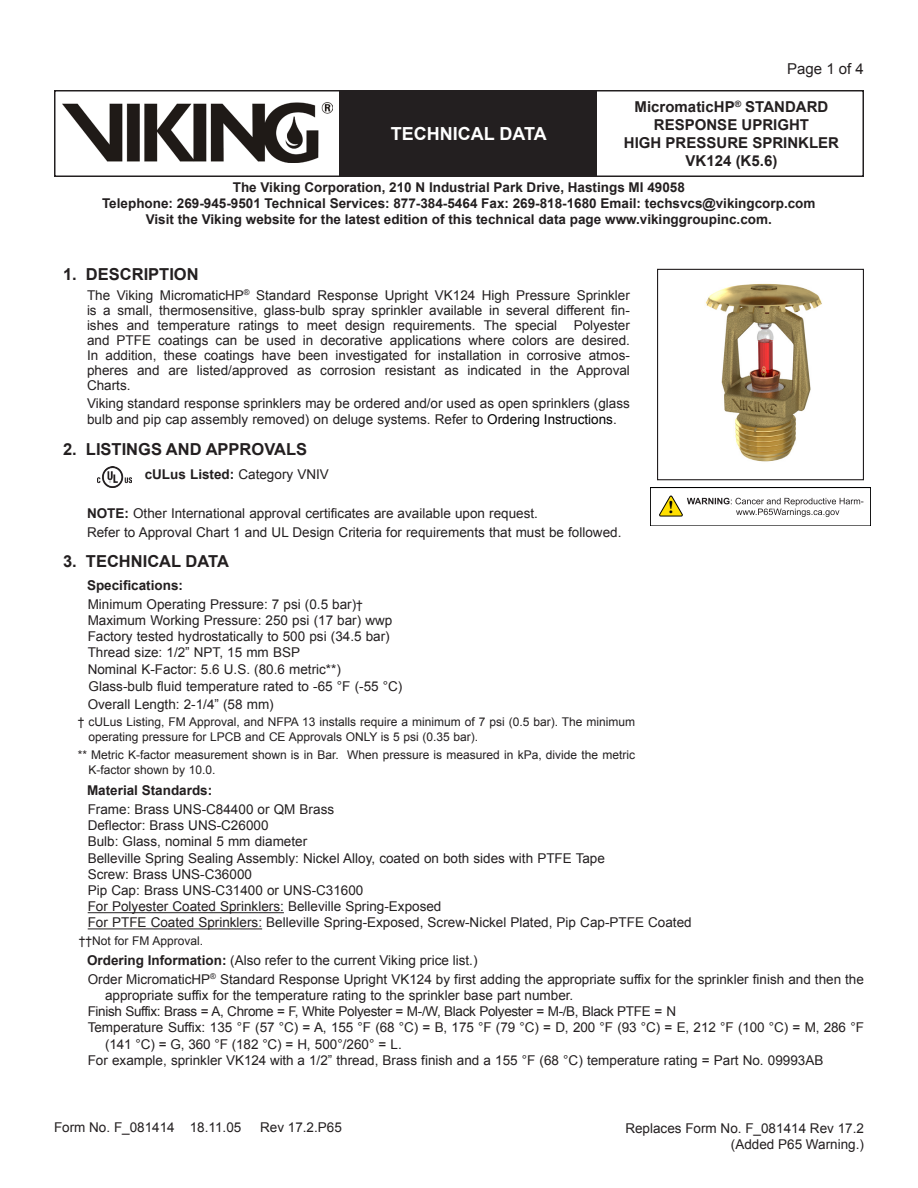
<style>
.page{position:relative;width:918px;height:1188px;background:#fff}
.page>*{position:absolute;margin:0;border:0;box-sizing:border-box;transform-origin:0 0}
.t1{font:700 18px "Arial";color:#fff}
.Heading{font:700 16.5px "Arial";color:#231f20}
.t2{font:700 15px/18px "Arial";color:#231f20;text-align:center}
.t3{font:15px "Arial";color:#231f20}
.Technical_Data{font:13.5px/16.2px "Arial";color:#231f20}
.Body_Text{font:13.5px/15px "Arial";color:#231f20;text-align:justify}
.Technical_Data-2{font:700 13.5px/16.2px "Arial";color:#231f20;text-align:center}
.Technical_Data-3{font:13.5px "Arial";letter-spacing:-.025em;color:#231f20}
.Heading_2{font:13.5px "Arial";color:#231f20}
.Right_Date{font:13.5px "Arial";color:#231f20}
.Asterisk_2{font:13.5px "Arial";color:#231f20}
.Heading_2-2{font:700 13.5px "Arial";color:#231f20}
.Asterisk_2-2{font:12px/15px "Arial";color:#231f20}
.Technical_Data-4{font:12px "Arial";color:#231f20}
.s1{color:#000}
.s2{font-weight:400}
.s3{font-weight:700}
.s4{font-size:12px}
</style>
<div class="page">
<div style="left:54px;top:90px;width:810px;height:87px;border:2px solid #231f20"></div>
<div style="left:340px;top:91px;width:257px;height:85px;background:#231f20"></div>
<img style="left:63px;top:102px;width:269px;height:60px">
<hr style="left:88px;top:912px;width:196px;height:1px;background:#231f20">
<hr style="left:88px;top:928px;width:174px;height:1px;background:#231f20">
<img style="left:97px;top:467px;width:35px;height:21px">
<img style="left:706px;top:283px;width:116px;height:179px">
<div style="left:657px;top:269px;width:207px;height:211px;border:1px solid #231f20"></div>
<svg style="left:659px;top:495px;width:204px;height:22px"></svg>
<h1 class="t1" style="left:391px;top:121px;width:157px">TECHNICAL DATA</h1>
<p class="t3" style="left:787px;top:59px;width:78px">Page 1 of 4</p>
<p class="t2" style="left:624px;top:98px;width:217px">MicromaticHP<sup>®</sup> STANDARD<br>RESPONSE UPRIGHT<br>HIGH PRESSURE SPRINKLER<br>VK124 (K5.6)</p>
<p class="Technical_Data-2" style="left:102px;top:179px;width:715px">The Viking Corporation, 210 N Industrial Park Drive, Hastings MI 49058<br>Telephone: 269-945-9501 Technical Services: 877-384-5464 Fax: 269-818-1680 Email: techsvcs@vikingcorp.com<br>Visit the Viking website for the latest edition of this technical data page www.vikinggroupinc.com.</p>
<p class="Heading" style="left:63px;top:263px;width:137px">1. DESCRIPTION</p>
<p class="Body_Text" style="left:87px;top:288px;width:544px">The Viking MicromaticHP<sup>®</sup> Standard Response Upright VK124 High Pressure Sprinkler is a small, thermosensitive, glass-bulb spray sprinkler available in several different fin&shy;ishes and temperature ratings to meet design requirements. The special Polyester and PTFE coatings can be used in decorative applications where colors are desired.<br>In addition, these coatings have been investigated for installation in corrosive atmos&shy;pheres and are listed/approved as corrosion resistant as indicated in the Approval Charts.</p>
<p class="Body_Text" style="left:87px;top:395px;width:544px;line-height:16.2px">Viking standard response sprinklers may be ordered and/or used as open sprinklers (glass bulb and pip cap assembly removed) on deluge systems. Refer to <span class="s1">Ordering Instructions</span>.</p>
<p class="Heading" style="left:63px;top:438px;width:246px">2. LISTINGS AND APPROVALS</p>
<p class="Technical_Data-2" style="left:145px;top:466px;width:186px">cULus Listed: <span class="s2">Category VNIV</span></p>
<p class="Body_Text" style="left:87px;top:505px;width:452px"><span class="s3">NOTE:</span> Other International approval certificates are available upon request.</p>
<p class="Body_Text" style="left:87px;top:525px;width:536px">Refer to Approval Chart 1 and UL Design Criteria for requirements that must be followed.</p>
<p class="Heading" style="left:63px;top:551px;width:167px">3. TECHNICAL DATA</p>
<p class="Heading_2-2" style="left:87px;top:576px;width:98px">Specifications:</p>
<p class="Technical_Data" style="left:88px;top:596px;width:277px">Minimum Operating Pressure: 7 psi (0.5 bar)<span class="s4">†</span></p>
<p class="Technical_Data" style="left:88px;top:612px;width:306px">Maximum Working Pressure: 250 psi (17 bar) wwp</p>
<p class="Technical_Data" style="left:88px;top:628px;width:304px">Factory tested hydrostatically to 500 psi (34.5 bar)</p>
<p class="Technical_Data" style="left:88px;top:645px;width:214px">Thread size: 1/2” NPT, 15 mm BSP</p>
<p class="Technical_Data" style="left:88px;top:661px;width:255px">Nominal K-Factor: 5.6 U.S. (80.6 metric**)</p>
<p class="Asterisk_2" style="left:89px;top:678px;width:315px">Glass-bulb fluid temperature rated to -65 °F (-55 °C)</p>
<p class="Technical_Data" style="left:88px;top:697px;width:188px">Overall Length: 2-1/4” (58 mm)</p>
<p class="Asterisk_2-2" style="left:89px;top:714px;width:548px;text-indent:-11px">† cULus Listing, FM Approval, and NFPA 13 installs require a minimum of 7 psi (0.5 bar). The minimum operating pressure for LPCB and CE Approvals ONLY is 5 psi (0.35 bar).</p>
<p class="Asterisk_2-2" style="left:89px;top:747px;width:548px;text-indent:-11px">** Metric K-factor measurement shown is in Bar. When pressure is measured in kPa, divide the metric<br>K-factor shown by 10.0.</p>
<p class="Heading_2-2" style="left:87px;top:781px;width:127px">Material Standards:</p>
<p class="Technical_Data" style="left:88px;top:801px;width:248px">Frame: Brass UNS-C84400 or QM Brass</p>
<p class="Technical_Data" style="left:88px;top:818px;width:182px">Deflector: Brass UNS-C26000</p>
<p class="Technical_Data" style="left:88px;top:834px;width:221px">Bulb: Glass, nominal 5 mm diameter</p>
<p class="Technical_Data" style="left:88px;top:850px;width:519px">Belleville Spring Sealing Assembly: Nickel Alloy, coated on both sides with PTFE Tape</p>
<p class="Technical_Data" style="left:88px;top:866px;width:166px">Screw: Brass UNS-C36000</p>
<p class="Technical_Data" style="left:88px;top:882px;width:277px">Pip Cap: Brass UNS-C31400 or UNS-C31600</p>
<p class="Technical_Data" style="left:88px;top:899px;width:355px">For Polyester Coated Sprinklers: Belleville Spring-Exposed</p>
<p class="Technical_Data" style="left:88px;top:915px;width:605px">For PTFE Coated Sprinklers: Belleville Spring-Exposed, Screw-Nickel Plated, Pip Cap-PTFE Coated</p>
<p class="Technical_Data-4" style="left:79px;top:933px;width:126px">††Not for FM Approval.</p>
<p class="Heading_2" style="left:87px;top:951px;width:392px"><span class="s3">Ordering Information:</span> (Also refer to the current Viking price list.)</p>
<p class="Technical_Data" style="left:105px;top:971px;width:761px;text-indent:-17px">Order MicromaticHP<sup>®</sup> Standard Response Upright VK124 by first adding the appropriate suffix for the sprinkler finish and then the appropriate suffix for the temperature rating to the sprinkler base part number.</p>
<p class="Technical_Data-3" style="left:88px;top:1003px;width:590px">Finish Suffix: Brass = A, Chrome = F, White Polyester = M-/W, Black Polyester = M-/B, Black PTFE = N</p>
<p class="Technical_Data" style="left:105px;top:1020px;width:760px;text-indent:-17px">Temperature Suffix: 135 °F (57 °C) = A, 155 °F (68 °C) = B, 175 °F (79 °C) = D, 200 °F (93 °C) = E, 212 °F (100 °C) = M, 286 °F (141 °C) = G, 360 °F (182 °C) = H, 500°/260° = L.</p>
<p class="Technical_Data" style="left:88px;top:1052px;width:737px">For example, sprinkler VK124 with a 1/2” thread, Brass finish and a 155 °F (68 °C) temperature rating = Part No. 09993AB</p>
<p class="Body_Text" style="left:54px;top:1120px;width:189px">Form No. F_081414 18.11.05</p>
<p class="Body_Text" style="left:260px;top:1120px;width:83px">Rev 17.2.P65</p>
<p class="Right_Date" style="left:625px;top:1119px;width:240px">Replaces Form No. F_081414 Rev 17.2</p>
<p class="Right_Date" style="left:731px;top:1135px;width:135px">(Added P65 Warning.)</p>
</div>
